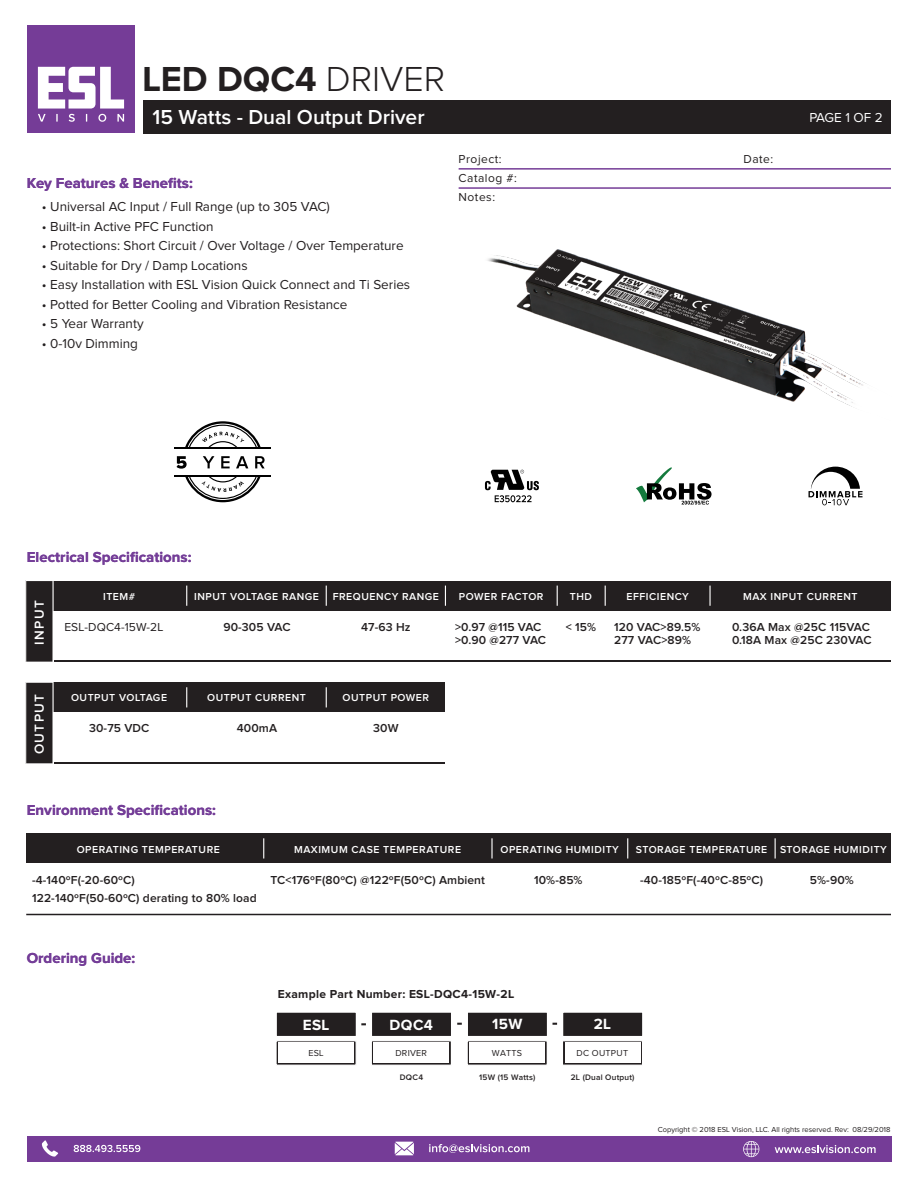
<style>
.page{position:relative;width:918px;height:1188px;background:#fff}
.page>*{position:absolute;margin:0;border:0;box-sizing:border-box;transform-origin:0 0}
.t1{font:700 36px "Proxima Nova";color:#231f20}
.t2{font:600 21px "Proxima Nova";color:#fff}
.t3{font:700 15.3px "Proxima Nova";letter-spacing:.02em;color:#fff}
.t4{font:700 15px "Proxima Nova";color:#753c97}
.t5{font:13.5px "Proxima Nova";color:#231f20}
.t6{font:600 13.5px "Proxima Nova";letter-spacing:.1em;color:#fff}
.t7{font:13.5px "Proxima Nova";letter-spacing:-.02em;color:#fff}
.t8{font:600 12px/13.5px "Proxima Nova";letter-spacing:.01em;color:#231f20}
.t9{font:700 12px "Proxima Nova";letter-spacing:.02em;color:#231f20}
.t10{font:12px "Proxima Nova";letter-spacing:.04em;color:#231f20}
.t11{font:12px "Proxima Nova";letter-spacing:.01em;color:#231f20}
.t12{font:600 10.5px "Proxima Nova";letter-spacing:.05em;color:#fff}
.t13{font:9px "Proxima Nova";letter-spacing:.02em;color:#231f20}
.t14{font:600 8.25px "Proxima Nova";letter-spacing:.02em;color:#231f20}
.t15{font:7.5px "Proxima Nova";color:#231f20}
.s1{font-weight:300}
</style>
<div class="page">
<div style="left:52px;top:581px;width:839px;height:29px;background:#231f20"></div>
<svg style="left:25px;top:580px;width:29px;height:82px;background:#393536"></svg>
<hr style="left:55px;top:660px;width:836px;height:2px;background:#231f20">
<div style="left:27px;top:26px;width:108px;height:108px;background:#753c97"></div>
<svg style="left:38px;top:67px;width:86px;height:55px"></svg>
<div style="left:143px;top:100px;width:748px;height:34px;background:#231f20"></div>
<div style="left:27px;top:1136px;width:864px;height:25px;background:#753c97"></div>
<svg style="left:42px;top:1140px;width:16px;height:17px"></svg>
<svg style="left:74px;top:1145px;width:66px;height:7px"></svg>
<svg style="left:395px;top:1142px;width:19px;height:13px"></svg>
<svg style="left:429px;top:1144px;width:100px;height:9px"></svg>
<svg style="left:743px;top:1141px;width:16px;height:16px"></svg>
<svg style="left:775px;top:1145px;width:101px;height:8px"></svg>
<svg style="left:485px;top:470px;width:54px;height:32px"></svg>
<hr style="left:175px;top:475px;width:96px;height:1px;background:#010101">
<hr style="left:175px;top:447px;width:96px;height:1px;background:#010101">
<svg style="left:177px;top:421px;width:88px;height:81px"></svg>
<svg style="left:636px;top:467px;width:76px;height:38px"></svg>
<img style="left:487px;top:249px;width:379px;height:158px">
<svg style="left:809px;top:467px;width:54px;height:38px"></svg>
<svg style="left:186px;top:586px;width:1px;height:20px"></svg>
<svg style="left:326px;top:586px;width:1px;height:20px"></svg>
<svg style="left:445px;top:586px;width:1px;height:20px"></svg>
<svg style="left:557px;top:586px;width:1px;height:20px"></svg>
<svg style="left:605px;top:586px;width:1px;height:20px"></svg>
<hr style="left:709px;top:586px;width:2px;height:20px;background:#fff">
<div style="left:52px;top:683px;width:393px;height:29px;background:#231f20"></div>
<svg style="left:25px;top:682px;width:29px;height:82px;background:#393536"></svg>
<hr style="left:54px;top:762px;width:391px;height:1px;background:#231f20">
<svg style="left:186px;top:687px;width:1px;height:20px"></svg>
<svg style="left:326px;top:687px;width:1px;height:20px"></svg>
<div style="left:26px;top:834px;width:865px;height:29px;background:#231f20"></div>
<svg style="left:263px;top:838px;width:1px;height:21px"></svg>
<hr style="left:491px;top:838px;width:2px;height:21px;background:#fff">
<svg style="left:627px;top:838px;width:1px;height:21px"></svg>
<svg style="left:775px;top:838px;width:1px;height:21px"></svg>
<div style="left:467px;top:1011px;width:81px;height:26px;background:#231f20;border:1px solid #fff"></div>
<div style="left:276px;top:1011px;width:81px;height:26px;background:#231f20;border:1px solid #fff"></div>
<div style="left:371px;top:1011px;width:81px;height:26px;background:#231f20;border:1px solid #fff"></div>
<svg style="left:276px;top:1041px;width:80px;height:24px"></svg>
<div style="left:278px;top:1043px;width:76px;height:20px;background:#fff"></div>
<svg style="left:371px;top:1041px;width:80px;height:24px"></svg>
<div style="left:373px;top:1043px;width:76px;height:20px;background:#fff"></div>
<svg style="left:467px;top:1041px;width:80px;height:24px"></svg>
<div style="left:469px;top:1043px;width:76px;height:20px;background:#fff"></div>
<div style="left:562px;top:1011px;width:81px;height:26px;background:#231f20;border:1px solid #fff"></div>
<svg style="left:563px;top:1041px;width:79px;height:24px"></svg>
<div style="left:565px;top:1043px;width:75px;height:20px;background:#fff"></div>
<hr style="left:26px;top:914px;width:865px;height:1px;background:#231f20">
<hr style="left:459px;top:168px;width:432px;height:2px;background:#753c97">
<hr style="left:459px;top:187px;width:432px;height:2px;background:#753c97">
<h1 class="t1" style="left:142px;top:59px;width:304px">LED DQC4 <span class="s1">DRIVER</span></h1>
<h2 class="t2" style="left:153px;top:105px;width:274px">15 Watts - Dual Output Driver</h2>
<p class="t7" style="left:809px;top:110px;width:75px">PAGE 1 OF 2</p>
<p class="t4" style="left:27px;top:174px;width:167px">Key Features &amp; Benefits:</p>
<p class="t5" style="left:42px;top:199px;width:289px">• Universal AC Input / Full Range (up to 305 VAC)</p>
<p class="t5" style="left:42px;top:219px;width:173px">• Built-in Active PFC Function</p>
<p class="t5" style="left:42px;top:238px;width:363px">• Protections: Short Circuit / Over Voltage / Over Temperature</p>
<p class="t5" style="left:42px;top:258px;width:207px">• Suitable for Dry / Damp Locations</p>
<p class="t5" style="left:42px;top:277px;width:370px">• Easy Installation with ESL Vision Quick Connect and Ti Series</p>
<p class="t5" style="left:42px;top:297px;width:307px">• Potted for Better Cooling and Vibration Resistance</p>
<p class="t5" style="left:42px;top:316px;width:103px">• 5 Year Warranty</p>
<p class="t5" style="left:42px;top:336px;width:98px">• 0-10v Dimming</p>
<p class="t10" style="left:459px;top:152px;width:45px">Project:</p>
<p class="t10" style="left:743px;top:152px;width:31px">Date:</p>
<p class="t10" style="left:459px;top:171px;width:60px">Catalog #:</p>
<p class="t10" style="left:459px;top:191px;width:38px">Notes:</p>
<p class="t4" style="left:27px;top:548px;width:166px">Electrical Specifications:</p>
<p class="t6" style="left:32px;top:645px;width:46px;rotate:-90deg">INPUT</p>
<p class="t12" style="left:103px;top:590px;width:34px">ITEM#</p>
<p class="t12" style="left:194px;top:590px;width:126px">INPUT VOLTAGE RANGE</p>
<p class="t11" style="left:64px;top:620px;width:100px">ESL-DQC4-15W-2L</p>
<p class="t12" style="left:333px;top:590px;width:108px">FREQUENCY RANGE</p>
<p class="t8" style="left:223px;top:620px;width:69px">90-305 VAC</p>
<p class="t8" style="left:361px;top:620px;width:51px">47-63 Hz</p>
<p class="t12" style="left:459px;top:590px;width:86px">POWER FACTOR</p>
<p class="t8" style="left:455px;top:620px;width:93px">&gt;0.97 @115 VAC &gt;0.90 @277 VAC</p>
<p class="t6" style="left:32px;top:754px;width:62px;rotate:-90deg">OUTPUT</p>
<p class="t12" style="left:71px;top:692px;width:98px">OUTPUT VOLTAGE</p>
<p class="t12" style="left:207px;top:692px;width:100px">OUTPUT CURRENT</p>
<p class="t12" style="left:343px;top:692px;width:88px">OUTPUT POWER</p>
<p class="t8" style="left:89px;top:722px;width:62px">30-75 VDC</p>
<p class="t8" style="left:237px;top:722px;width:42px">400mA</p>
<p class="t8" style="left:373px;top:722px;width:27px">30W</p>
<p class="t12" style="left:570px;top:590px;width:24px">THD</p>
<p class="t8" style="left:566px;top:620px;width:32px">&lt; 15%</p>
<p class="t12" style="left:626px;top:590px;width:64px">EFFICIENCY</p>
<p class="t8" style="left:614px;top:620px;width:88px">120 VAC&gt;89.5%<br>277 VAC&gt;89%</p>
<p class="t4" style="left:27px;top:801px;width:191px">Environment Specifications:</p>
<p class="t12" style="left:743px;top:590px;width:116px">MAX INPUT CURRENT</p>
<p class="t8" style="left:732px;top:620px;width:141px">0.36A Max @25C 115VAC<br>0.18A Max @25C 230VAC</p>
<p class="t12" style="left:77px;top:843px;width:145px">OPERATING TEMPERATURE</p>
<p class="t12" style="left:294px;top:843px;width:169px">MAXIMUM CASE TEMPERATURE</p>
<p class="t8" style="left:32px;top:871px;width:226px;line-height:18px">-4-140ºF(-20-60ºC)<br>122-140ºF(50-60ºC) derating to 80% load</p>
<p class="t8" style="left:271px;top:873px;width:216px">TC&lt;176ºF(80ºC) @122ºF(50ºC) Ambient</p>
<p class="t12" style="left:500px;top:843px;width:120px">OPERATING HUMIDITY</p>
<p class="t8" style="left:534px;top:873px;width:50px">10%-85%</p>
<p class="t12" style="left:636px;top:843px;width:253px">STORAGE TEMPERATURE STORAGE HUMIDITY</p>
<p class="t8" style="left:640px;top:873px;width:125px">-40-185ºF(-40ºC-85ºC)</p>
<p class="t8" style="left:810px;top:873px;width:45px">5%-90%</p>
<p class="t4" style="left:27px;top:950px;width:110px">Ordering Guide:</p>
<p class="t9" style="left:278px;top:987px;width:238px">Example Part Number: ESL-DQC4-15W-2L</p>
<p class="t3" style="left:303px;top:1016px;width:28px">ESL</p>
<p class="t3" style="left:390px;top:1016px;width:45px">DQC4</p>
<p class="t3" style="left:492px;top:1015px;width:32px">15W</p>
<p class="t3" style="left:594px;top:1015px;width:19px">2L</p>
<p class="t13" style="left:308px;top:1048px;width:17px">ESL</p>
<p class="t13" style="left:395px;top:1048px;width:33px">DRIVER</p>
<p class="t13" style="left:492px;top:1048px;width:32px">WATTS</p>
<p class="t13" style="left:577px;top:1048px;width:53px">DC OUTPUT</p>
<p class="t14" style="left:400px;top:1073px;width:25px">DQC4</p>
<p class="t14" style="left:479px;top:1073px;width:58px">15W (15 Watts)</p>
<p class="t14" style="left:571px;top:1073px;width:65px">2L (Dual Output)</p>
<p class="t15" style="left:852px;top:1125px;width:40px">08/29/2018</p>
<p class="t15" style="left:658px;top:1125px;width:192px">Copyright © 2018 ESL Vision, LLC. All rights reserved. Rev:</p>
</div>
